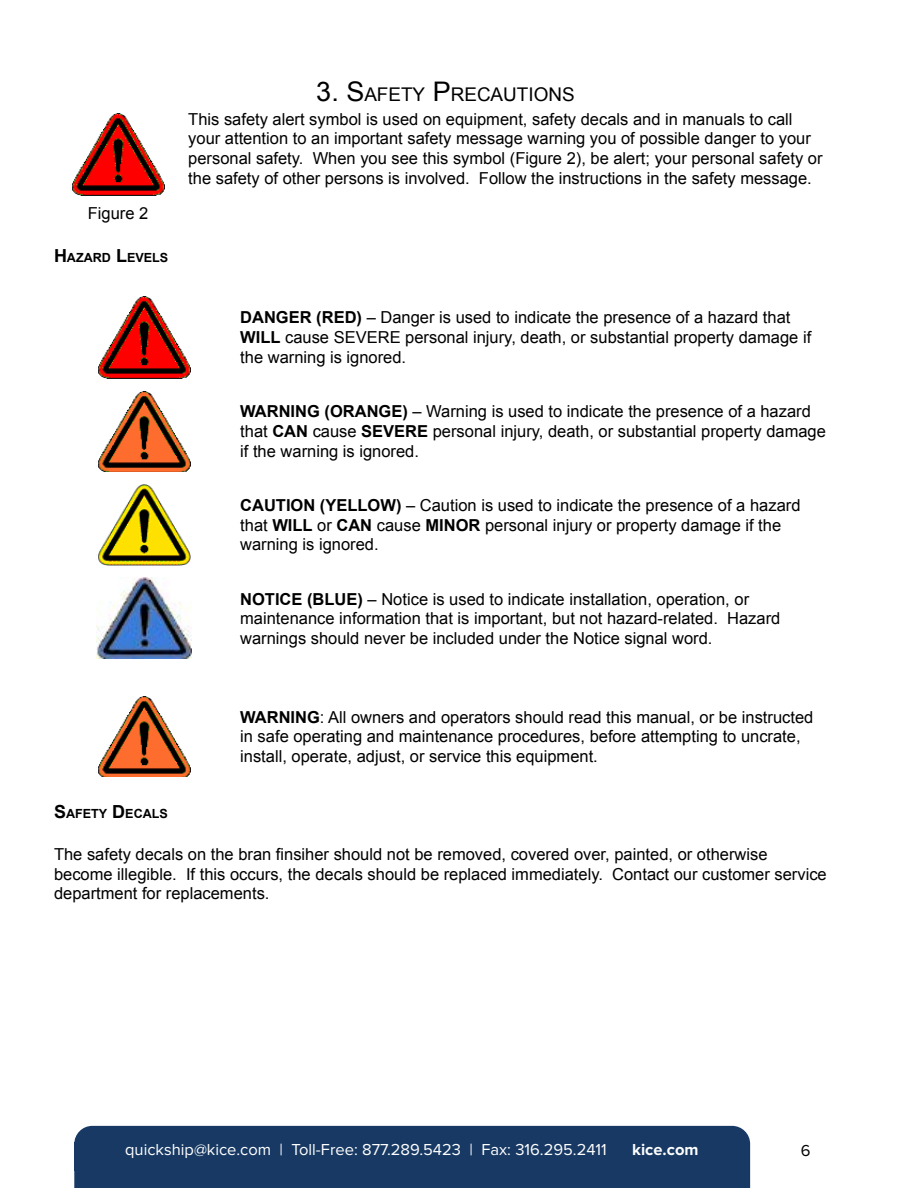
<style>
.page{position:relative;width:918px;height:1188px;background:#fff}
.page>*{position:absolute;margin:0;border:0;box-sizing:border-box;transform-origin:0 0}
.t1{font:18.9px "Arial";color:#000}
.t2{font:16.5px/19.8px "Arial";color:#000}
.t3{font:16.5px "Proxima Nova";color:#fff}
.t4{font:700 16.5px "Proxima Nova";color:#fff}
.t5{font:16.5px "Proxima Nova";color:#000}
.t6{font:700 12.6px "Arial";color:#000}
.s1{font-size:18px}
.s2{font-size:27px}
.s3{font-weight:700}
</style>
<div class="page">
<img style="left:72px;top:113px;width:93px;height:82px">
<img style="left:98px;top:296px;width:93px;height:82px">
<img style="left:98px;top:391px;width:93px;height:80px">
<img style="left:98px;top:484px;width:93px;height:82px">
<img style="left:97px;top:578px;width:94px;height:81px">
<img style="left:98px;top:696px;width:93px;height:81px">
<div style="left:74px;top:1126px;width:676px;height:62px;background:#173963"></div>
<div style="left:74px;top:1142px;width:675px;height:29px;background:#173963"></div>
<p class="t2" style="left:88px;top:204px;width:62px">Figure 2</p>
<p class="t6" style="left:54px;top:250px;width:116px"><span class="s1">H</span> AZARD <span class="s1">L</span>EVELS</p>
<p class="t1" style="left:316px;top:82px;width:260px"><span class="s2">3. S</span>AFETY <span class="s2">P</span>RECAUTI ONS</p>
<p class="t2" style="left:188px;top:109px;width:636px">This safety alert symbol is used on equipment, safety decals and in manuals to call your attention to an important safety message warning you of possible danger to your personal safety. When you see this symbol (Figure 2), be alert; your personal safety or the safety of other persons is involved. Follow the instructions in the safety message.</p>
<p class="t2" style="left:240px;top:308px;width:573px"><span class="s3">DANGER (RED)</span> – Danger is used to indicate the presence of a hazard that<br><span class="s3">WILL</span> cause SEVERE personal injury, death, or substantial property damage if the warning is ignored.</p>
<p class="t2" style="left:240px;top:402px;width:587px"><span class="s3">WARNING (ORANGE)</span> – Warning is used to indicate the presence of a hazard that <span class="s3">CAN</span> cause <span class="s3">SEVERE</span> personal injury, death, or substantial property damage if the warning is ignored.</p>
<p class="t2" style="left:240px;top:495px;width:562px"><span class="s3">CAUTION (YELLOW)</span> – Caution is used to indicate the presence of a hazard that <span class="s3">WILL</span> or <span class="s3">CAN</span> cause <span class="s3">MINOR</span> personal injury or property damage if the warning is ignored.</p>
<p class="t2" style="left:240px;top:589px;width:542px"><span class="s3">NOTICE (BLUE)</span> – Notice is used to indicate installation, operation, or maintenance information that is important, but not hazard-related. Hazard warnings should never be included under the Notice signal word.</p>
<p class="t2" style="left:240px;top:707px;width:575px"><span class="s3">WARNING</span>: All owners and operators should read this manual, or be instructed in safe operating and maintenance procedures, before attempting to uncrate, install, operate, adjust, or service this equipment.</p>
<p class="t6" style="left:54px;top:806px;width:116px"><span class="s1">S</span>AFETY <span class="s1">D</span> ECALS</p>
<p class="t2" style="left:54px;top:844px;width:774px">The safety decals on the bran finsiher should not be removed, covered over, painted, or otherwise become illegible. If this occurs, the decals should be replaced immediately. Contact our customer service department for replacements.</p>
<p class="t3" style="left:125px;top:1140px;width:483px">quickship@kice.com | Toll-Free: 877.289.5423 | Fax: 316.295.2411</p>
<p class="t4" style="left:632px;top:1140px;width:68px">kice.com</p>
<p class="t5" style="left:801px;top:1141px;width:11px">6</p>
</div>
